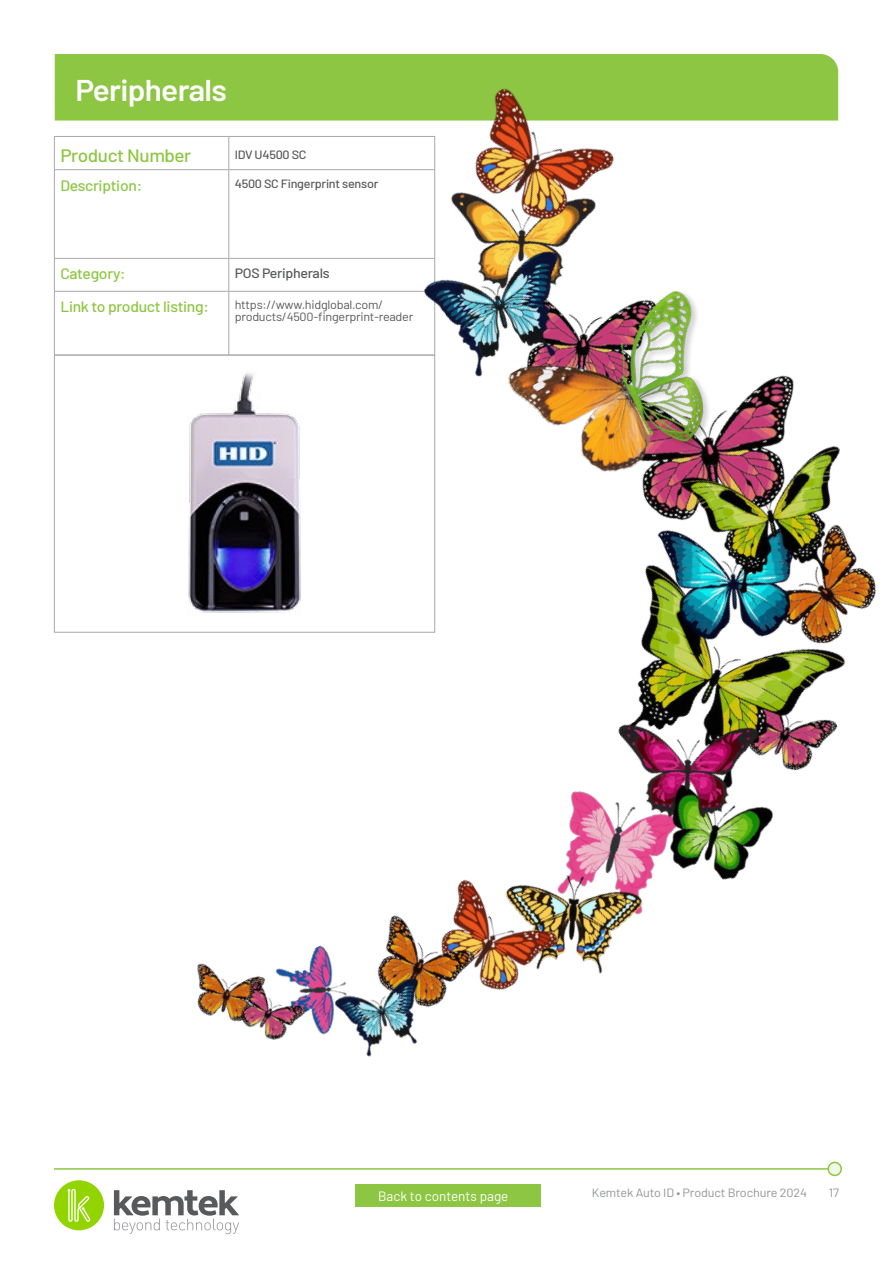
<style>
.page{position:relative;width:893px;height:1263px;background:#fff}
.page>*{position:absolute;margin:0;border:0;box-sizing:border-box;transform-origin:0 0}
.t1{font:600 30px "Barlow";letter-spacing:-.02em;color:#fff;scale:1.05 1}
.t2{font:500 18px "Barlow";letter-spacing:-.02em;color:#8dc642;scale:1.05 1}
.t3{font:500 15px "Barlow";letter-spacing:-.02em;color:#8dc642;scale:1.05 1}
.t4{font:13.5px "Barlow";color:#fff}
.t5{font:500 13.5px "Barlow";letter-spacing:-.02em;color:#58595b;scale:1.05 1}
.t6{font:12px/12px "Barlow";letter-spacing:-.02em;color:#58595b;scale:1.05 1}
.t7{font:12px "Barlow";letter-spacing:-.01em;color:#939598;scale:1.05 1}
.t8{font:500 12px "Barlow";letter-spacing:-.02em;color:#58595b;scale:1.05 1}
</style>
<div class="page">
<img style="left:53px;top:54px;width:823px;height:1181px">
<h1 class="t1" style="left:75px;top:68px;width:146px">Peripherals</h1>
<h2 class="t2" style="left:60px;top:142px;width:126px">Product Number</h2>
<p class="t8" style="left:235px;top:146px;width:70px">IDV U4500 SC</p>
<p class="t3" style="left:60px;top:174px;width:79px">Description:</p>
<p class="t8" style="left:235px;top:175px;width:138px">4500 SC Fingerprint sensor</p>
<p class="t3" style="left:60px;top:263px;width:64px">Category:</p>
<p class="t5" style="left:235px;top:263px;width:92px">POS Peripherals</p>
<p class="t3" style="left:60px;top:296px;width:143px">Link to product listing:</p>
<p class="t6" style="left:235px;top:298px;width:172px">https://www.hidglobal.com/ products/4500-fingerprint-reader</p>
<p class="t4" style="left:378px;top:1186px;width:132px">Back to contents page</p>
<p class="t7" style="left:592px;top:1184px;width:206px">Kemtek Auto ID • Product Brochure 2024</p>
<p class="t7" style="left:829px;top:1184px;width:11px">17</p>
</div>
